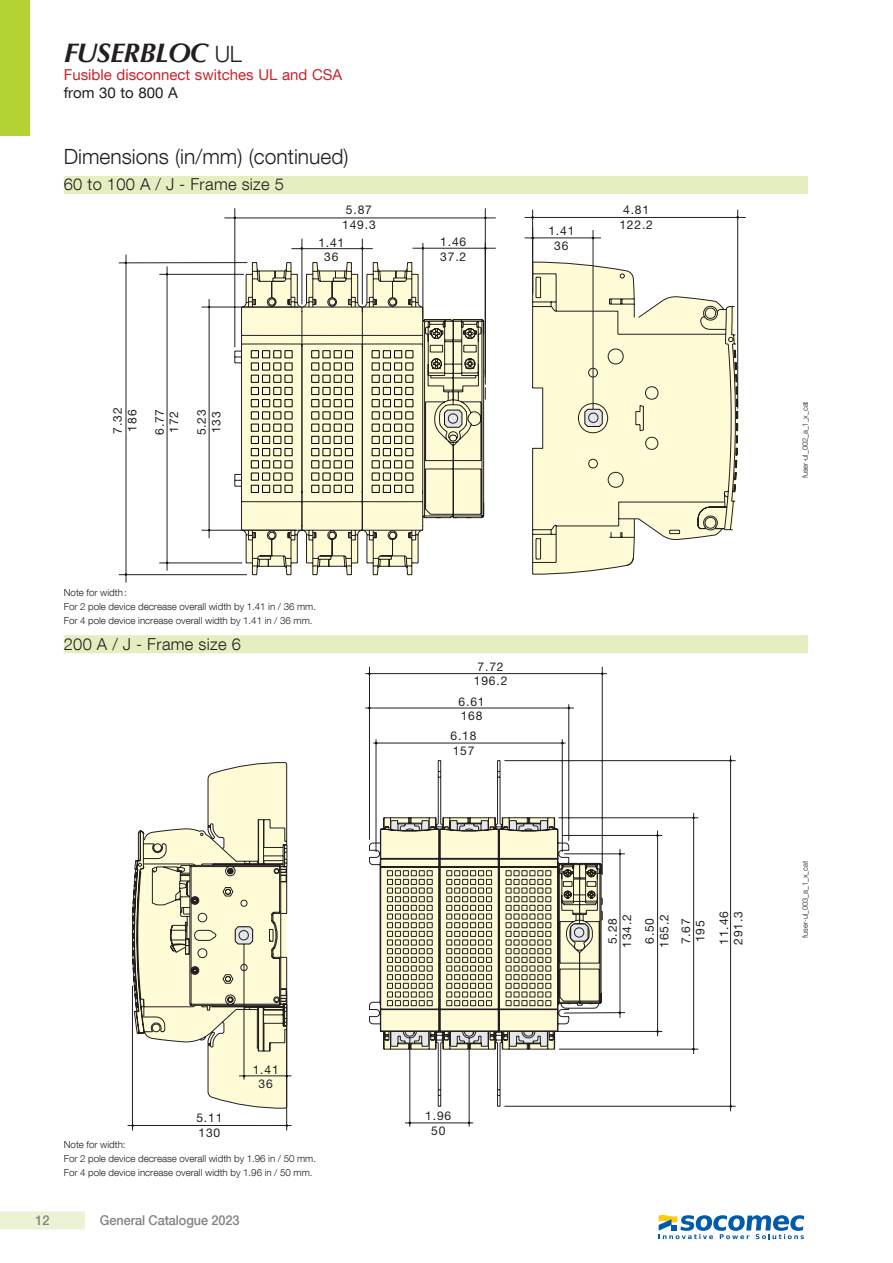
<style>
.page{position:relative;width:893px;height:1263px;background:#fff}
.page>*{position:absolute;margin:0;border:0;box-sizing:border-box;transform-origin:0 0}
.t1{font:italic 700 27px "Optima LT Std";letter-spacing:-.025em;color:#231f20}
.titre_Chapitre{font:300 21px "Helvetica Neue LT Com";color:#231f20}
.titre_Bandeau{font:300 16.5px "Helvetica Neue LT Com";letter-spacing:.02em;color:#231f20}
.t2{font:15px "Helvetica Neue LT Com";color:#c8242b}
.t3{font:15px "Helvetica Neue LT Com";color:#231f20}
.t4{font:500 13.5px "Helvetica Neue LT Com";letter-spacing:-.005em;color:#808285;scale:.94 1}
.t5{font:12.15px/14.5px "Helvetica Neue";letter-spacing:.07em;color:#231f20}
.texte_schéma_phot{font:300 9.75px "Helvetica Neue LT Com";color:#231f20}
.reference{font:300 7.5px "Helvetica Neue LT Com";color:#231f20}
.s1{font-family:"Helvetica Neue LT Com";font-weight:300;font-style:normal;font-size:22.5px}
</style>
<div class="page">
<div style="left:0;top:1211px;width:85px;height:18px;background:#ecf3d4"></div>
<svg style="left:659px;top:1215px;width:145px;height:24px"></svg>
<div style="left:0;top:0;width:30px;height:136px;background:#b3d234"></div>
<hr style="left:593px;top:230px;width:1px;height:183px;background:#231f20">
<hr style="left:525px;top:238px;width:76px;height:1px;background:#231f20">
<hr style="left:737px;top:210px;width:1px;height:199px;background:#231f20">
<hr style="left:532px;top:210px;width:1px;height:84px;background:#231f20">
<hr style="left:525px;top:217px;width:221px;height:1px;background:#231f20">
<hr style="left:119px;top:262px;width:128px;height:1px;background:#231f20">
<hr style="left:119px;top:574px;width:128px;height:1px;background:#231f20">
<hr style="left:126px;top:255px;width:1px;height:328px;background:#231f20">
<hr style="left:485px;top:208px;width:1px;height:166px;background:#231f20">
<hr style="left:235px;top:208px;width:1px;height:139px;background:#231f20">
<hr style="left:224px;top:218px;width:272px;height:1px;background:#231f20">
<hr style="left:423px;top:243px;width:1px;height:76px;background:#231f20">
<hr style="left:412px;top:248px;width:84px;height:1px;background:#231f20">
<hr style="left:302px;top:239px;width:1px;height:65px;background:#231f20">
<hr style="left:362px;top:239px;width:1px;height:65px;background:#231f20">
<hr style="left:291px;top:248px;width:82px;height:1px;background:#231f20">
<hr style="left:159px;top:274px;width:85px;height:1px;background:#231f20">
<hr style="left:159px;top:563px;width:83px;height:1px;background:#231f20">
<hr style="left:167px;top:266px;width:1px;height:305px;background:#231f20">
<hr style="left:202px;top:307px;width:97px;height:1px;background:#231f20">
<hr style="left:202px;top:530px;width:94px;height:1px;background:#231f20">
<hr style="left:209px;top:299px;width:1px;height:239px;background:#231f20">
<svg style="left:301px;top:261px;width:438px;height:280px"></svg>
<svg style="left:234px;top:262px;width:190px;height:314px"></svg>
<svg style="left:246px;top:263px;width:240px;height:312px;background:#dbd8be"></svg>
<svg style="left:532px;top:408px;width:103px;height:167px;background:#f3efcf"></svg>
<div style="left:64px;top:176px;width:744px;height:18px;background:#e5eec1"></div>
<svg style="left:128px;top:666px;width:608px;height:465px"></svg>
<svg style="left:288px;top:762px;width:315px;height:347px"></svg>
<svg style="left:379px;top:820px;width:222px;height:226px;background:#c2bfa9"></svg>
<svg style="left:130px;top:761px;width:158px;height:348px"></svg>
<div style="left:64px;top:635px;width:744px;height:18px;background:#e5eec1"></div>
<h1 class="t1" style="left:64px;top:37px;width:179px">FUSERBLOC <span class="s1">UL</span></h1>
<h3 class="t2" style="left:64px;top:66px;width:280px">Fusible disconnect switches UL and CSA</h3>
<h3 class="t3" style="left:64px;top:84px;width:115px">from 30 to 800 A</h3>
<p class="titre_Chapitre" style="left:64px;top:144px;width:286px">Dimensions (in/mm) (continued)</p>
<p class="titre_Bandeau" style="left:64px;top:174px;width:222px">60 to 100 A / J - Frame size 5</p>
<p class="t5" style="left:342px;top:203px;width:35px;text-align:center">5.87<br>149.3</p>
<p class="t5" style="left:318px;top:235px;width:28px;text-align:center">1.41<br>36</p>
<p class="t5" style="left:440px;top:234px;width:28px">1.46<br>37.2</p>
<p class="t5" style="left:548px;top:223px;width:28px;text-align:center">1.41<br>36</p>
<p class="t5" style="left:619px;top:203px;width:35px;text-align:center">4.81<br>122.2</p>
<p class="t5" style="left:110px;top:434px;width:28px;rotate:-90deg">7.32<br>186</p>
<p class="t5" style="left:152px;top:435px;width:28px;rotate:-90deg">6.77<br>172</p>
<p class="t5" style="left:194px;top:435px;width:28px;rotate:-90deg">5.23<br>133</p>
<p class="reference" style="left:801px;top:478px;width:78px;rotate:-90deg">fuser-ul_002_a_1_x_cat</p>
<p class="texte_schéma_phot" style="left:64px;top:586px;width:65px">Note for width:</p>
<p class="texte_schéma_phot" style="left:64px;top:601px;width:254px">For 2 pole device decrease overall width by 1.41 in / 36 mm.</p>
<p class="texte_schéma_phot" style="left:64px;top:615px;width:250px">For 4 pole device increase overall width by 1.41 in / 36 mm.</p>
<p class="titre_Bandeau" style="left:64px;top:634px;width:179px">200 A / J - Frame size 6</p>
<p class="t5" style="left:253px;top:1062px;width:28px;text-align:center">1.41<br>36</p>
<p class="t5" style="left:474px;top:659px;width:35px;text-align:center">7.72<br>196.2</p>
<p class="t5" style="left:459px;top:694px;width:28px">6.61<br>168</p>
<p class="t5" style="left:451px;top:728px;width:28px">6.18<br>157</p>
<p class="t5" style="left:196px;top:1110px;width:28px">5.11<br>130</p>
<p class="t5" style="left:425px;top:1108px;width:28px;text-align:center">1.96<br>50</p>
<p class="texte_schéma_phot" style="left:64px;top:1138px;width:63px">Note for width:</p>
<p class="texte_schéma_phot" style="left:64px;top:1152px;width:254px">For 2 pole device decrease overall width by 1.96 in / 50 mm.</p>
<p class="texte_schéma_phot" style="left:64px;top:1166px;width:250px">For 4 pole device increase overall width by 1.96 in / 50 mm.</p>
<h3 class="t4" style="left:35px;top:1212px;width:16px">12</h3>
<h3 class="t4" style="left:100px;top:1212px;width:150px">General Catalogue 2023</h3>
<p class="t5" style="left:605px;top:948px;width:35px;text-align:center;rotate:-90deg">5.28<br>134.2</p>
<p class="t5" style="left:642px;top:948px;width:35px;text-align:center;rotate:-90deg">6.50<br>165.2</p>
<p class="t5" style="left:678px;top:944px;width:28px;rotate:-90deg">7.67<br>195</p>
<p class="t5" style="left:716px;top:945px;width:35px;rotate:-90deg">11.46<br>291.3</p>
<p class="reference" style="left:801px;top:938px;width:78px;rotate:-90deg">fuser-ul_003_a_1_x_cat</p>
</div>
